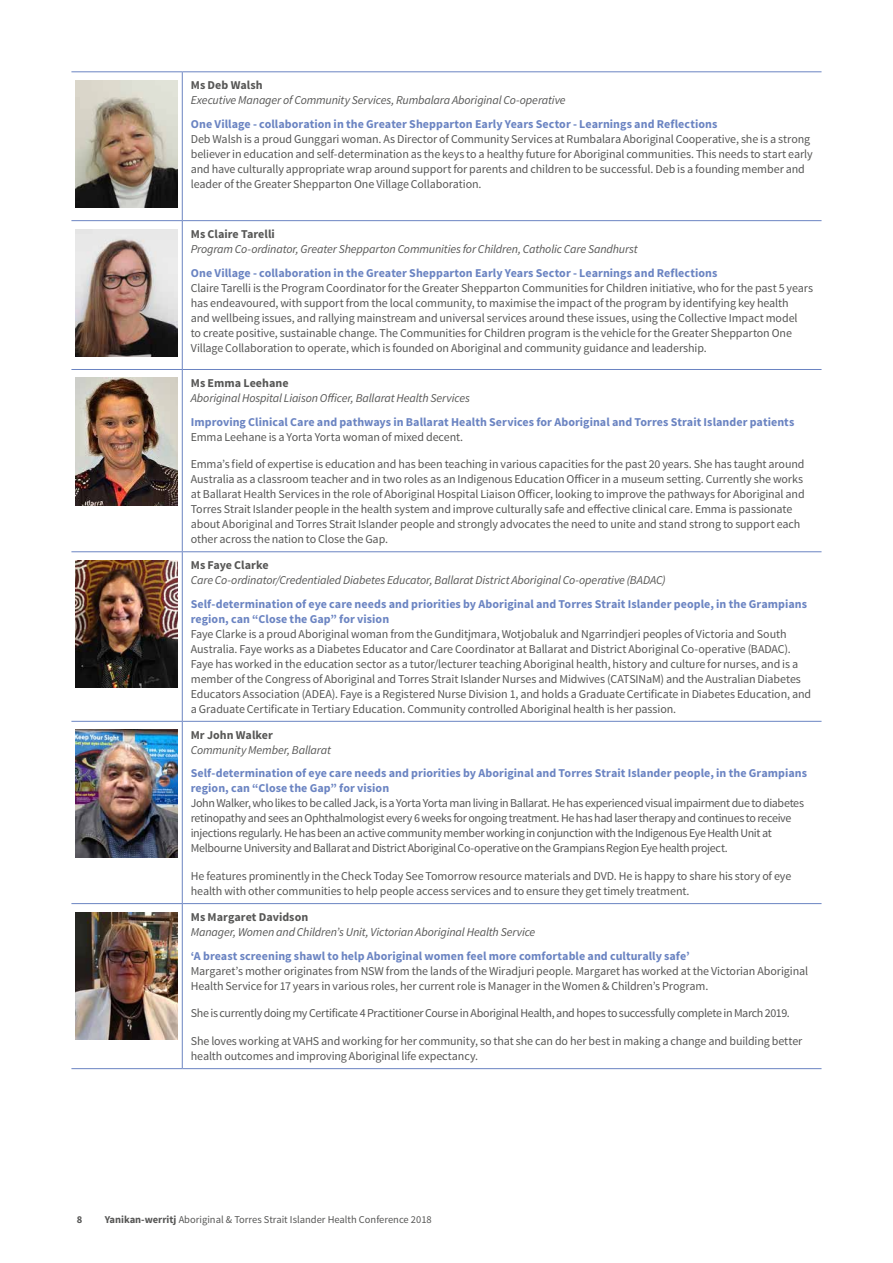
<style>
.page{position:relative;width:893px;height:1263px;background:#fff}
.page>*{position:absolute;margin:0;border:0;box-sizing:border-box;transform-origin:0 0}
.t1{font:12px/15px "Source Sans Pro";letter-spacing:-.01em;color:#575756}
.t2{font:700 12px/15px "Source Sans Pro";letter-spacing:.005em;color:#6b84c2}
.t3{font:12px/15px "Source Sans Pro";letter-spacing:-.03em;color:#575756}
.t4{font:italic 12px "Source Sans Pro";letter-spacing:-.01em;color:#575756}
.t5{font:700 12px "Source Sans Pro";letter-spacing:.005em;color:#575756}
.t6{font:10.5px "Source Sans Pro";color:#575756}
.t7{font:700 10.5px "Source Sans Pro";color:#575756}
.s1{font-weight:700}
</style>
<div class="page">
<hr style="left:182px;top:72px;width:1px;height:148px;background:#6b84c2">
<hr style="left:182px;top:221px;width:1px;height:148px;background:#6b84c2">
<hr style="left:182px;top:370px;width:1px;height:181px;background:#6b84c2">
<hr style="left:182px;top:552px;width:1px;height:169px;background:#6b84c2">
<hr style="left:182px;top:722px;width:1px;height:181px;background:#6b84c2">
<hr style="left:182px;top:904px;width:1px;height:164px;background:#6b84c2">
<hr style="left:71px;top:71px;width:111px;height:1px;background:#6b84c2">
<hr style="left:71px;top:220px;width:111px;height:1px;background:#6b84c2">
<hr style="left:71px;top:369px;width:111px;height:1px;background:#6b84c2">
<hr style="left:71px;top:551px;width:111px;height:1px;background:#6b84c2">
<hr style="left:71px;top:721px;width:111px;height:1px;background:#6b84c2">
<hr style="left:71px;top:903px;width:111px;height:1px;background:#6b84c2">
<hr style="left:71px;top:1068px;width:111px;height:1px;background:#6b84c2">
<hr style="left:182px;top:71px;width:639px;height:1px;background:#6b84c2">
<hr style="left:182px;top:220px;width:639px;height:1px;background:#6b84c2">
<hr style="left:182px;top:369px;width:639px;height:1px;background:#6b84c2">
<hr style="left:182px;top:551px;width:639px;height:1px;background:#6b84c2">
<hr style="left:182px;top:721px;width:639px;height:1px;background:#6b84c2">
<hr style="left:182px;top:903px;width:639px;height:1px;background:#6b84c2">
<hr style="left:182px;top:1068px;width:639px;height:1px;background:#6b84c2">
<img style="left:76px;top:80px;width:102px;height:128px">
<img style="left:76px;top:229px;width:102px;height:128px">
<img style="left:76px;top:378px;width:102px;height:128px">
<img style="left:76px;top:560px;width:102px;height:128px">
<img style="left:76px;top:730px;width:102px;height:127px">
<img style="left:76px;top:912px;width:102px;height:128px">
<p class="t5" style="left:191px;top:78px;width:73px">Ms Deb Walsh</p>
<p class="t4" style="left:191px;top:93px;width:376px">Executive Manager of Community Services, Rumbalara Aboriginal Co-operative</p>
<p class="t2" style="left:191px;top:117px;width:528px">One Village - collaboration in the Greater Shepparton Early Years Sector - Learnings and Reflections</p>
<p class="t1" style="left:191px;top:132px;width:623px">Deb Walsh is a proud Gunggari woman. As Director of Community Services at Rumbalara Aboriginal Cooperative, she is a strong believer in education and self-determination as the keys to a healthy future for Aboriginal communities. This needs to start early and have culturally appropriate wrap around support for parents and children to be successful. Deb is a founding member and leader of the Greater Shepparton One Village Collaboration.</p>
<p class="t5" style="left:191px;top:226px;width:86px">Ms Claire Tarelli</p>
<p class="t4" style="left:191px;top:242px;width:449px">Program Co-ordinator, Greater Shepparton Communities for Children, Catholic Care Sandhurst</p>
<p class="t2" style="left:191px;top:266px;width:528px">One Village - collaboration in the Greater Shepparton Early Years Sector - Learnings and Reflections</p>
<p class="t1" style="left:191px;top:280px;width:624px">Claire Tarelli is the Program Coordinator for the Greater Shepparton Communities for Children initiative, who for the past 5 years has endeavoured, with support from the local community, to maximise the impact of the program by identifying key health<br>and wellbeing issues, and rallying mainstream and universal services around these issues, using the Collective Impact model<br>to create positive, sustainable change. The Communities for Children program is the vehicle for the Greater Shepparton One Village Collaboration to operate, which is founded on Aboriginal and community guidance and leadership.</p>
<p class="t5" style="left:191px;top:375px;width:99px">Ms Emma Leehane</p>
<p class="t4" style="left:191px;top:391px;width:281px">Aboriginal Hospital Liaison Officer, Ballarat Health Services</p>
<p class="t2" style="left:191px;top:414px;width:605px">Improving Clinical Care and pathways in Ballarat Health Services for Aboriginal and Torres Strait Islander patients</p>
<p class="t1" style="left:191px;top:429px;width:274px">Emma Leehane is a Yorta Yorta woman of mixed decent.</p>
<p class="t1" style="left:191px;top:457px;width:615px">Emma’s field of expertise is education and has been teaching in various capacities for the past 20 years. She has taught around Australia as a classroom teacher and in two roles as an Indigenous Education Officer in a museum setting. Currently she works at Ballarat Health Services in the role of Aboriginal Hospital Liaison Officer, looking to improve the pathways for Aboriginal and Torres Strait Islander people in the health system and improve culturally safe and effective clinical care. Emma is passionate about Aboriginal and Torres Strait Islander people and strongly advocates the need to unite and stand strong to support each other across the nation to Close the Gap.</p>
<p class="t5" style="left:191px;top:558px;width:79px">Ms Faye Clarke</p>
<p class="t4" style="left:191px;top:573px;width:476px">Care Co-ordinator/Credentialed Diabetes Educator, Ballarat District Aboriginal Co-operative (BADAC)</p>
<p class="t2" style="left:191px;top:597px;width:618px">Self-determination of eye care needs and priorities by Aboriginal and Torres Strait Islander people, in the Grampians region, can “Close the Gap” for vision</p>
<p class="t1" style="left:191px;top:626px;width:622px">Faye Clarke is a proud Aboriginal woman from the Gunditjmara, Wotjobaluk and Ngarrindjeri peoples of Victoria and South Australia. Faye works as a Diabetes Educator and Care Coordinator at Ballarat and District Aboriginal Co-operative (BADAC).<br>Faye has worked in the education sector as a tutor/lecturer teaching Aboriginal health, history and culture for nurses, and is a member of the Congress of Aboriginal and Torres Strait Islander Nurses and Midwives (CATSINaM) and the Australian Diabetes Educators Association (ADEA). Faye is a Registered Nurse Division 1, and holds a Graduate Certificate in Diabetes Education, and a Graduate Certificate in Tertiary Education. Community controlled Aboriginal health is her passion.</p>
<p class="t5" style="left:191px;top:727px;width:84px">Mr John Walker</p>
<p class="t4" style="left:191px;top:742px;width:142px">Community Member, Ballarat</p>
<p class="t2" style="left:191px;top:766px;width:618px">Self-determination of eye care needs and priorities by Aboriginal and Torres Strait Islander people, in the Grampians region, can “Close the Gap” for vision</p>
<p class="t3" style="left:191px;top:796px;width:615px">John Walker, who likes to be called Jack, is a Yorta Yorta man living in Ballarat. He has experienced visual impairment due to diabetes retinopathy and sees an Ophthalmologist every 6 weeks for ongoing treatment. He has had laser therapy and continues to receive injections regularly. He has been an active community member working in conjunction with the Indigenous Eye Health Unit at Melbourne University and Ballarat and District Aboriginal Co-operative on the Grampians Region Eye health project.</p>
<p class="t1" style="left:191px;top:869px;width:602px">He features prominently in the Check Today See Tomorrow resource materials and DVD. He is happy to share his story of eye health with other communities to help people access services and to ensure they get timely treatment.</p>
<p class="t5" style="left:191px;top:909px;width:119px">Ms Margaret Davidson</p>
<p class="t4" style="left:191px;top:925px;width:346px">Manager, Women and Children’s Unit, Victorian Aboriginal Health Service</p>
<p class="t2" style="left:191px;top:948px;width:500px">‘A breast screening shawl to help Aboriginal women feel more comfortable and culturally safe’</p>
<p class="t1" style="left:191px;top:963px;width:619px">Margaret’s mother originates from NSW from the lands of the Wiradjuri people. Margaret has worked at the Victorian Aboriginal<br>Health Service for 17 years in various roles, her current role is Manager in the Women &amp; Children’s Program.</p>
<p class="t3" style="left:191px;top:1006px;width:600px">She is currently doing my Certificate 4 Practitioner Course in Aboriginal Health, and hopes to successfully complete in March 2019.</p>
<p class="t1" style="left:191px;top:1034px;width:613px">She loves working at VAHS and working for her community, so that she can do her best in making a change and building better health outcomes and improving Aboriginal life expectancy.</p>
<p class="t7" style="left:77px;top:1213px;width:7px">8</p>
<p class="t6" style="left:105px;top:1213px;width:328px"><span class="s1">Yanikan-werritj</span> Aboriginal &amp; Torres Strait Islander Health Conference 2018</p>
</div>
